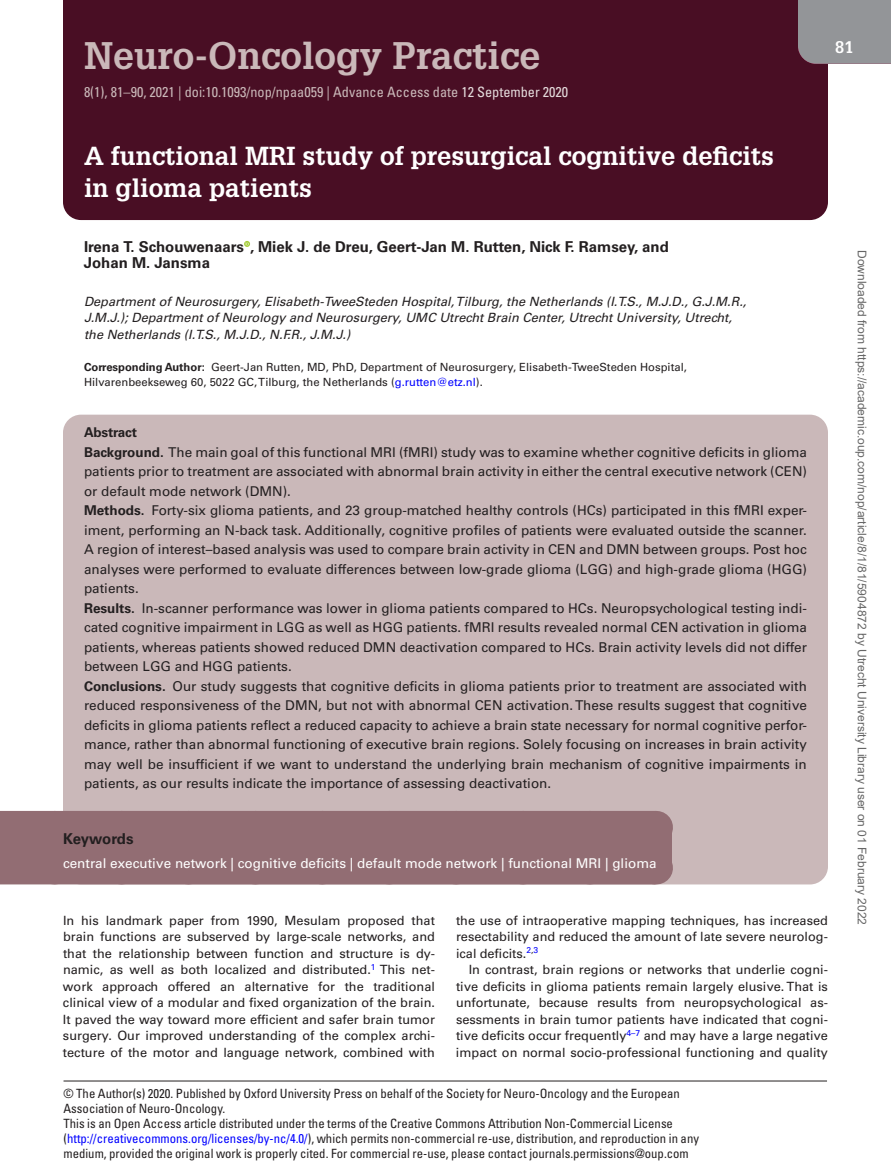
<style>
.page{position:relative;width:891px;height:1175px;background:#fff}
.page>*{position:absolute;margin:0;border:0;box-sizing:border-box;transform-origin:0 0}
.t1{font:700 37.5px "Glypha LT Std";color:#cab8b9}
.t2{font:700 25.5px/31.5px "Glypha LT Std";color:#fff}
.t3{font:700 16.5px "Glypha LT Std";color:#fff}
.t4{font:700 15px/16.5px "Univers LT Std";color:#231f20}
.t5{font:condensed 14.25px "Univers LT Std";color:#cab8b9}
.t6{font:13.5px/19.5px "Univers LT Std";color:#231f20}
.t7{font:13.5px "Univers LT Std";color:#fff}
.t8{font:12.75px/16.5px "Univers LT Std";color:#231f20;text-align:justify}
.t9{font:condensed 12.75px/15px "Univers LT Std";color:#231f20}
.t10{font:italic 12.75px/16.5px "Univers LT Std";color:#231f20}
.t11{font:12px "Arial";color:#666}
.t12{font:11.25px/15px "Univers LT Std";color:#231f20}
.s1{color:#e4dadb}
.s2{font-weight:700}
.s3{color:#00f}
</style>
<div class="page">
<div style="left:63px;top:0;width:765px;height:166px;background:#490e24"></div>
<div style="left:63px;top:414px;width:765px;height:470px;background:#cab8b9;border-radius:18px"></div>
<hr style="left:64px;top:1080px;width:763px;height:1px;background:#231f20">
<div style="left:0;top:811px;width:656px;height:33px;background:#926d73"></div>
<hr style="left:656px;top:811px;width:1px;height:33px;background:#926d73">
<div style="left:0;top:844px;width:666px;height:27px;background:#926d73"></div>
<div style="left:0;top:851px;width:656px;height:33px;background:#926d73"></div>
<hr style="left:656px;top:851px;width:1px;height:33px;background:#926d73">
<svg style="left:244px;top:241px;width:6px;height:6px"></svg>
<div style="left:63px;top:166px;width:765px;height:54px;background:#490e24"></div>
<div style="left:798px;top:0;width:93px;height:64px;background:#939598"></div>
<h1 class="t1" style="left:84px;top:32px;width:458px">Neuro-Oncology Practice</h1>
<p class="t5" style="left:84px;top:83px;width:486px">8(1), 81–90, 2021 | doi:10.1093/nop/npaa059 | Advance Access date <span class="s1">12 September 2020</span></p>
<p class="t3" style="left:835px;top:37px;width:20px">81</p>
<h2 class="t2" style="left:84px;top:140px;width:692px">A functional MRI study of presurgical cognitive deficits in glioma patients</h2>
<p class="t4" style="left:84px;top:238px;width:586px">Irena T. Schouwenaars , Miek J. de Dreu, Geert-Jan M. Rutten, Nick F. Ramsey, and<br>Johan M. Jansma</p>
<p class="t10" style="left:84px;top:293px;width:664px">Department of Neurosurgery, Elisabeth-TweeSteden Hospital, Tilburg, the Netherlands (I.T.S., M.J.D., G.J.M.R.,<br>J.M.J.); Department of Neurology and Neurosurgery, UMC Utrecht Brain Center, Utrecht University, Utrecht, the Netherlands (I.T.S., M.J.D., N.F.R., J.M.J.)</p>
<p class="t12" style="left:84px;top:360px;width:604px"><span class="s2">Corresponding Author:</span> Geert-Jan Rutten, MD, PhD, Department of Neurosurgery, Elisabeth-TweeSteden Hospital,<br>Hilvarenbeekseweg 60, 5022 GC, Tilburg, the Netherlands (<span class="s3">g.rutten@etz.nl</span>).</p>
<p class="t6" style="left:84px;top:423px;width:725px"><span class="s2">Abstract<br>Background.</span> The main goal of this functional MRI (fMRI) study was to examine whether cognitive deficits in glioma patients prior to treatment are associated with abnormal brain activity in either the central executive network (CEN) or default mode network (DMN).<br><span class="s2">Methods.</span> Forty-six glioma patients, and 23 group-matched healthy controls (HCs) participated in this fMRI exper&shy;iment, performing an N-back task. Additionally, cognitive profiles of patients were evaluated outside the scanner.<br>A region of interest–based analysis was used to compare brain activity in CEN and DMN between groups. Post hoc analyses were performed to evaluate differences between low-grade glioma (LGG) and high-grade glioma (HGG) patients.<br><span class="s2">Results.</span> In-scanner performance was lower in glioma patients compared to HCs. Neuropsychological testing indi&shy;cated cognitive impairment in LGG as well as HGG patients. fMRI results revealed normal CEN activation in glioma patients, whereas patients showed reduced DMN deactivation compared to HCs. Brain activity levels did not differ between LGG and HGG patients.<br><span class="s2">Conclusions.</span> Our study suggests that cognitive deficits in glioma patients prior to treatment are associated with reduced responsiveness of the DMN, but not with abnormal CEN activation. These results suggest that cognitive deficits in glioma patients reflect a reduced capacity to achieve a brain state necessary for normal cognitive perfor&shy;mance, rather than abnormal functioning of executive brain regions. Solely focusing on increases in brain activity may well be insufficient if we want to understand the underlying brain mechanism of cognitive impairments in patients, as our results indicate the importance of assessing deactivation.</p>
<p class="t4" style="left:63px;top:830px;width:72px">Keywords</p>
<p class="t7" style="left:63px;top:855px;width:595px">central executive network | cognitive deficits | default mode network | functional MRI | glioma</p>
<p class="t8" style="left:63px;top:912px;width:374px">In his landmark paper from 1990, Mesulam proposed that brain functions are subserved by large-scale networks, and that the relationship between function and structure is dy&shy;namic, as well as both localized and distributed.<sup>1</sup> This net&shy;work approach offered an alternative for the traditional clinical view of a modular and fixed organization of the brain.<br>It paved the way toward more efficient and safer brain tumor surgery. Our improved understanding of the complex archi&shy;tecture of the motor and language network, combined with</p>
<p class="t8" style="left:456px;top:912px;width:374px">the use of intraoperative mapping techniques, has increased resectability and reduced the amount of late severe neurolog&shy;ical deficits.<sup>2</sup><sup>,</sup><sup>3</sup></p>
<p class="t8" style="left:456px;top:961px;width:374px;text-indent:13px">In contrast, brain regions or networks that underlie cogni&shy;tive deficits in glioma patients remain largely elusive. That is unfortunate, because results from neuropsychological as&shy;sessments in brain tumor patients have indicated that cogni&shy;tive deficits occur frequently<sup>4–7</sup> and may have a large negative impact on normal socio-professional functioning and quality</p>
<p class="t9" style="left:64px;top:1085px;width:637px">© The Author(s) 2020. Published by Oxford University Press on behalf of the Society for Neuro-Oncology and the European Association of Neuro-Oncology.<br>This is an Open Access article distributed under the terms of the Creative Commons Attribution Non-Commercial License (<span class="s3">http://creativecommons.org/licenses/by-nc/4.0/</span>), which permits non-commercial re-use, distribution, and reproduction in any medium, provided the original work is properly cited. For commercial re-use, please contact journals.permissions@oup.com</p>
<p class="t11" style="left:866px;top:250px;width:676px;rotate:90deg">Downloaded from https://academic.oup.com/nop/article/8/1/81/5904872 by Utrecht University Library user on 01 February 2022</p>
</div>
